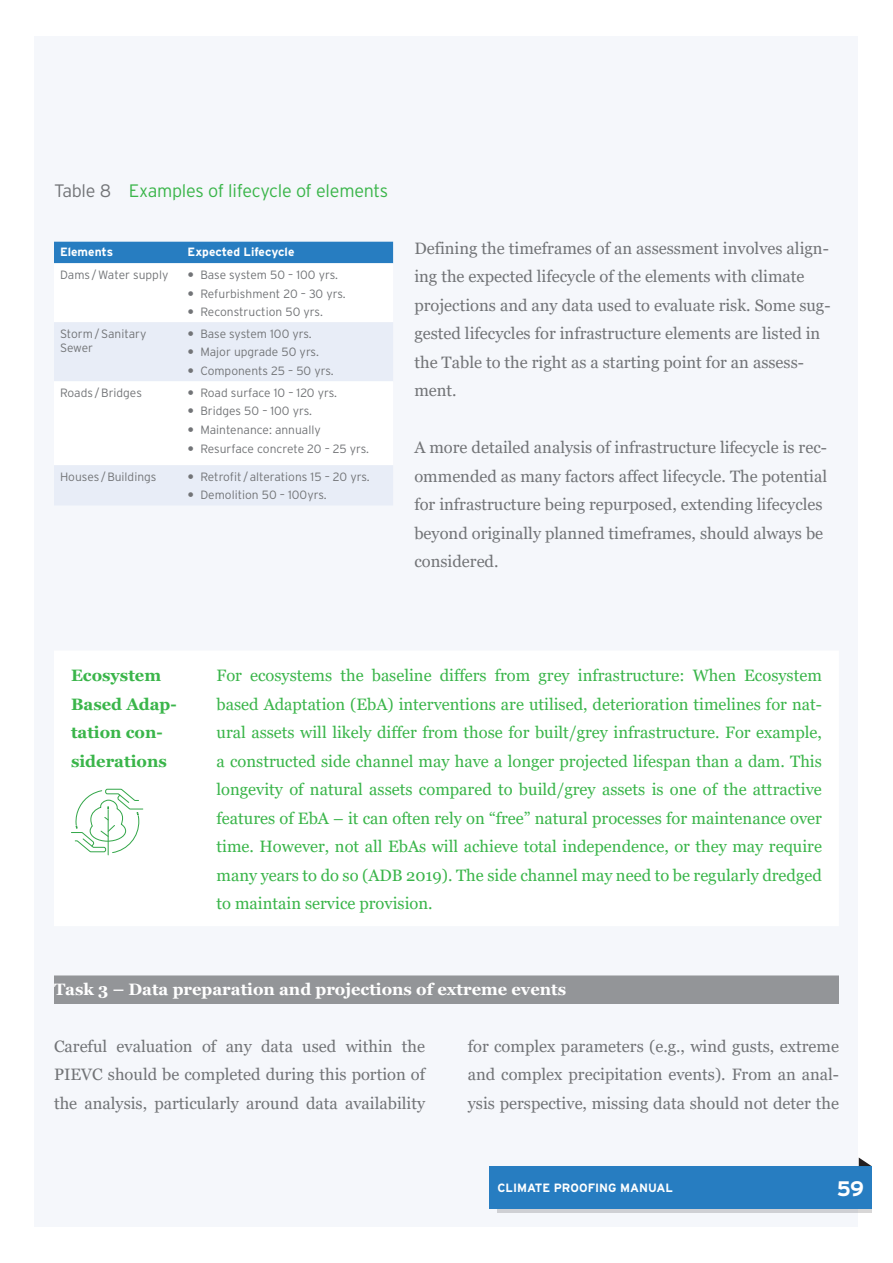
<style>
.page{position:relative;width:893px;height:1263px;background:#fff}
.page>*{position:absolute;margin:0;border:0;box-sizing:border-box;transform-origin:0 0}
.t1{font:700 21px "Interstate";color:#fff}
.t2{font:300 18px "Interstate";letter-spacing:-.015em;color:#3ab54a}
.t3{font:16.5px/28.5px "Georgia";color:#727477}
.t4{font:16.5px/28.5px "Georgia";color:#3ab54a;text-align:justify}
.t5{font:700 16.5px "Georgia";color:#fff}
.t6{font:700 16.5px/28.5px "Georgia";color:#3ab54a}
.t7{font:300 12px/18.6px "Interstate";color:#727477}
.t8{font:700 12px "Interstate";color:#fff}
.s1{color:#727477}
</style>
<div class="page">
<div style="left:35px;top:36px;width:823px;height:1191px;background:#f5f7fb"></div>
<svg style="left:497px;top:1208px;width:374px;height:5px;background:#adbfd0"></svg>
<div style="left:489px;top:1166px;width:382px;height:42px;background:#277dc1"></div>
<svg style="left:859px;top:1157px;width:12px;height:9px"></svg>
<div style="left:54px;top:242px;width:339px;height:21px;background:#277dc1"></div>
<svg style="left:54px;top:263px;width:339px;height:1px"></svg>
<svg style="left:54px;top:323px;width:339px;height:182px;fill:#e8edf7"></svg>
<hr style="left:108px;top:810px;width:1px;height:45px;background:#32a648">
<svg style="left:71px;top:789px;width:72px;height:64px"></svg>
<div style="left:54px;top:975px;width:785px;height:29px;background:#939598"></div>
<svg style="left:189px;top:331px;width:4px;height:5px"></svg>
<svg style="left:189px;top:350px;width:4px;height:4px"></svg>
<svg style="left:189px;top:368px;width:4px;height:5px"></svg>
<svg style="left:189px;top:390px;width:4px;height:5px"></svg>
<svg style="left:189px;top:409px;width:4px;height:4px"></svg>
<svg style="left:189px;top:427px;width:4px;height:5px"></svg>
<svg style="left:189px;top:446px;width:4px;height:5px"></svg>
<svg style="left:189px;top:474px;width:4px;height:5px"></svg>
<svg style="left:189px;top:493px;width:4px;height:4px"></svg>
<p class="t2" style="left:54px;top:180px;width:336px"><span class="s1">Table 8</span> Examples of lifecycle of elements</p>
<p class="t8" style="left:60px;top:245px;width:55px">Elements</p>
<p class="t8" style="left:188px;top:245px;width:108px">Expected Lifecycle</p>
<p class="t7" style="left:60px;top:265px;width:110px">Dams /Water supply</p>
<p class="t7" style="left:200px;top:265px;width:147px">Base system 50 – 100 yrs.<br>Refurbishment 20 – 30 yrs.<br>Reconstruction 50 yrs.</p>
<p class="t7" style="left:60px;top:326px;width:88px;line-height:14.4px">Storm/Sanitary<br>Sewer</p>
<p class="t7" style="left:200px;top:324px;width:135px">Base system 100 yrs.<br>Major upgrade 50 yrs.<br>Components 25 – 50 yrs.</p>
<p class="t7" style="left:60px;top:383px;width:83px">Roads /Bridges</p>
<p class="t7" style="left:200px;top:383px;width:170px">Road surface 10 – 120 yrs.<br>Bridges 50 – 100 yrs.<br>Maintenance: annually<br>Resurface concrete 20 – 25 yrs.</p>
<p class="t7" style="left:60px;top:467px;width:98px">Houses /Buildings</p>
<p class="t7" style="left:200px;top:467px;width:171px">Retrofit /alterations 15 – 20 yrs.<br>Demolition 50 – 100yrs.</p>
<p class="t3" style="left:414px;top:234px;width:418px">Defining the timeframes of an assessment involves align&shy;ing the expected lifecycle of the elements with climate projections and any data used to evaluate risk. Some sug&shy;gested lifecycles for infrastructure elements are listed in the Table to the right as a starting point for an assess&shy;ment.</p>
<p class="t3" style="left:414px;top:433px;width:414px">A more detailed analysis of infrastructure lifecycle is rec&shy;ommended as many factors affect lifecycle. The potential for infrastructure being repurposed, extending lifecycles beyond originally planned timeframes, should always be considered.</p>
<p class="t6" style="left:71px;top:661px;width:107px">Ecosystem<br>Based Adap&shy;tation con&shy;siderations</p>
<p class="t4" style="left:217px;top:661px;width:607px">For ecosystems the baseline differs from grey infrastructure: When Ecosystem based Adaptation (EbA) interventions are utilised, deterioration timelines for nat&shy;ural assets will likely differ from those for built/grey infrastructure. For example, a constructed side channel may have a longer projected lifespan than a dam. This longevity of natural assets compared to build/grey assets is one of the attractive features of EbA – it can often rely on “free” natural processes for maintenance over time. However, not all EbAs will achieve total independence, or they may require many years to do so (ADB 2019). The side channel may need to be regularly dredged to maintain service provision.</p>
<p class="t5" style="left:54px;top:978px;width:514px">Task 3 – Data preparation and projections of extreme events</p>
<p class="t3" style="left:54px;top:1032px;width:373px;text-align:justify">Careful evaluation of any data used within the PIEVC should be completed during this portion of the analysis, particularly around data availability</p>
<p class="t3" style="left:468px;top:1032px;width:373px;text-align:justify">for complex parameters (e.g., wind gusts, extreme and complex precipitation events). From an anal&shy;ysis perspective, missing data should not deter the</p>
<p class="t8" style="left:497px;top:1181px;width:177px">CLIMATE PROOFING MANUAL</p>
<p class="t1" style="left:837px;top:1176px;width:29px">59</p>
</div>
